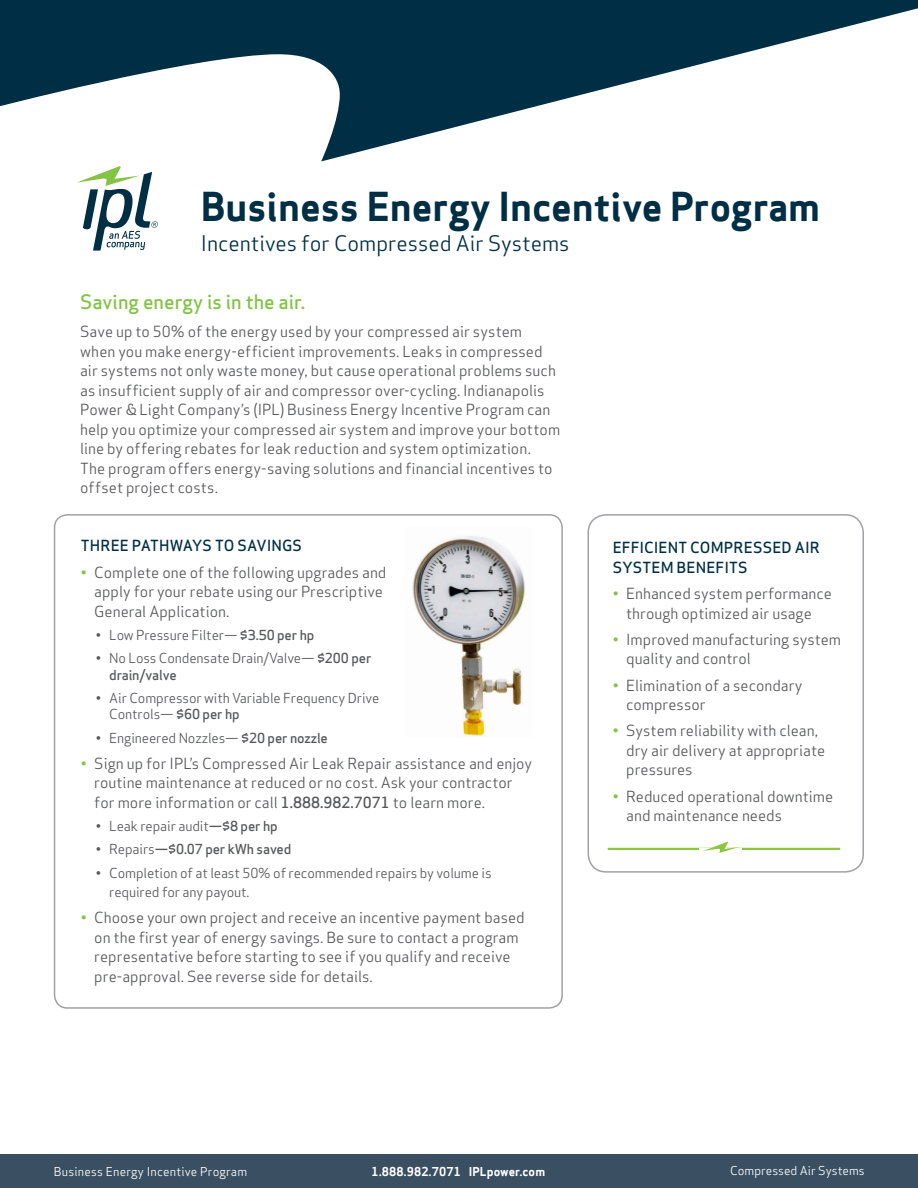
<style>
.page{position:relative;width:918px;height:1188px;background:#fff}
.page>*{position:absolute;margin:0;border:0;box-sizing:border-box;transform-origin:0 0}
.t1{font:700 39px "Apex Sans";color:#002f45}
.t2{font:21px "Apex Sans";color:#002f45}
.t3{font:500 19.5px "Apex Sans";color:#83c447}
.t4{font:15px/19.5px "Apex Sans";color:#57585a}
.t5{font:500 15px/19.5px "Apex Sans";letter-spacing:.005em;color:#002f45}
.t6{font:13.5px/16.5px "Apex Sans";letter-spacing:-.01em;color:#57585a}
.t7{font:500 13.5px "Apex Sans";letter-spacing:-.01em;color:#57585a}
.t8{font:12px "Apex Sans";letter-spacing:.015em;color:#fff}
.t9{font:700 12px "Apex Sans";letter-spacing:.015em;color:#fff}
.s1{font-weight:500;color:#83c447}
.s2{font-weight:500}
.s3{font-weight:400}
</style>
<div class="page">
<div style="left:0;top:1155px;width:918px;height:33px;background:#3a4f62"></div>
<svg style="left:77px;top:166px;width:81px;height:85px"></svg>
<svg style="left:0;top:0;width:918px;height:161px"></svg>
<div style="left:54px;top:514px;width:509px;height:495px;border:2px solid #a1a1a5;border-radius:13px"></div>
<div style="left:588px;top:514px;width:276px;height:359px;border:2px solid #a1a1a5;border-radius:18px"></div>
<hr style="left:608px;top:848px;width:232px;height:2px;background:#8bc63e">
<hr style="left:700px;top:848px;width:42px;height:3px;background:#fff">
<svg style="left:703px;top:842px;width:36px;height:11px"></svg>
<img style="left:412px;top:536px;width:113px;height:200px">
<h1 class="t1" style="left:201px;top:182px;width:621px">Business Energy Incentive Program</h1>
<h2 class="t2" style="left:201px;top:227px;width:370px">Incentives for Compressed Air Systems</h2>
<h3 class="t3" style="left:80px;top:285px;width:227px">Saving energy is in the air.</h3>
<p class="t4" style="left:80px;top:320px;width:482px">Save up to 50% of the energy used by your compressed air system when you make energy-efficient improvements. Leaks in compressed air systems not only waste money, but cause operational problems such as insufficient supply of air and compressor over-cycling. Indianapolis Power &amp; Light Company’s (IPL) Business Energy Incentive Program can help you optimize your compressed air system and improve your bottom line by offering rebates for leak reduction and system optimization.<br>The program offers energy-saving solutions and financial incentives to offset project costs.</p>
<p class="t5" style="left:81px;top:534px;width:223px">THREE PATHWAYS TO SAVINGS</p>
<p class="t4" style="left:94px;top:561px;width:294px;text-indent:-14px"><span class="s1">•</span> Complete one of the following upgrades and apply for your rebate using our Prescriptive<br>General Application.</p>
<p class="t6" style="left:96px;top:625px;width:220px"><span class="s2">•</span> Low Pressure Filter— <span class="s2">$3.50 per hp</span></p>
<p class="t6" style="left:109px;top:649px;width:264px;text-indent:-14px"><span class="s2">•</span> No Loss Condensate Drain/Valve— <span class="s2">$200 per drain/valve</span></p>
<p class="t6" style="left:109px;top:688px;width:271px;text-indent:-14px"><span class="s2">•</span> Air Compressor with Variable Frequency Drive<br>Controls— <span class="s2">$60 per hp</span></p>
<p class="t6" style="left:96px;top:728px;width:234px"><span class="s2">•</span> Engineered Nozzles— <span class="s2">$20 per nozzle</span></p>
<p class="t4" style="left:94px;top:752px;width:439px;text-indent:-14px"><span class="s1">•</span> Sign up for IPL’s Compressed Air Leak Repair assistance and enjoy routine maintenance at reduced or no cost. Ask your contractor for more information or call <span class="s2">1.888.982.7071</span> to learn more.</p>
<p class="t6" style="left:96px;top:817px;width:183px"><span class="s2">•</span> Leak repair audit<span class="s2">—$8 per hp</span></p>
<p class="t7" style="left:96px;top:838px;width:197px">• <span class="s3">Repairs</span>—$0.07 per kWh saved</p>
<p class="t6" style="left:109px;top:862px;width:384px;line-height:19.5px;text-indent:-14px"><span class="s2">•</span> Completion of at least 50% of recommended repairs by volume is required for any payout.</p>
<p class="t4" style="left:94px;top:907px;width:432px;text-indent:-14px"><span class="s1">•</span> Choose your own project and receive an incentive payment based on the first year of energy savings. Be sure to contact a program representative before starting to see if you qualify and receive pre-approval. See reverse side for details.</p>
<p class="t5" style="left:613px;top:536px;width:209px">EFFICIENT COMPRESSED AIR<br>SYSTEM BENEFITS</p>
<p class="t4" style="left:613px;top:582px;width:221px;text-align:center"><span class="s1">•</span> Enhanced system performance through optimized air usage</p>
<p class="t4" style="left:626px;top:628px;width:216px;text-indent:-14px"><span class="s1">•</span> Improved manufacturing system quality and control</p>
<p class="t4" style="left:626px;top:674px;width:178px;text-indent:-14px"><span class="s1">•</span> Elimination of a secondary compressor</p>
<p class="t4" style="left:626px;top:720px;width:201px;text-indent:-14px"><span class="s1">•</span> System reliability with clean, dry air delivery at appropriate pressures</p>
<p class="t4" style="left:626px;top:785px;width:209px;text-indent:-14px"><span class="s1">•</span> Reduced operational downtime and maintenance needs</p>
<p class="t8" style="left:54px;top:1161px;width:195px">Business Energy Incentive Program</p>
<p class="t9" style="left:372px;top:1163px;width:175px">1.888.982.7071 IPLpower.com</p>
<p class="t8" style="left:730px;top:1161px;width:136px">Compressed Air Systems</p>
</div>
